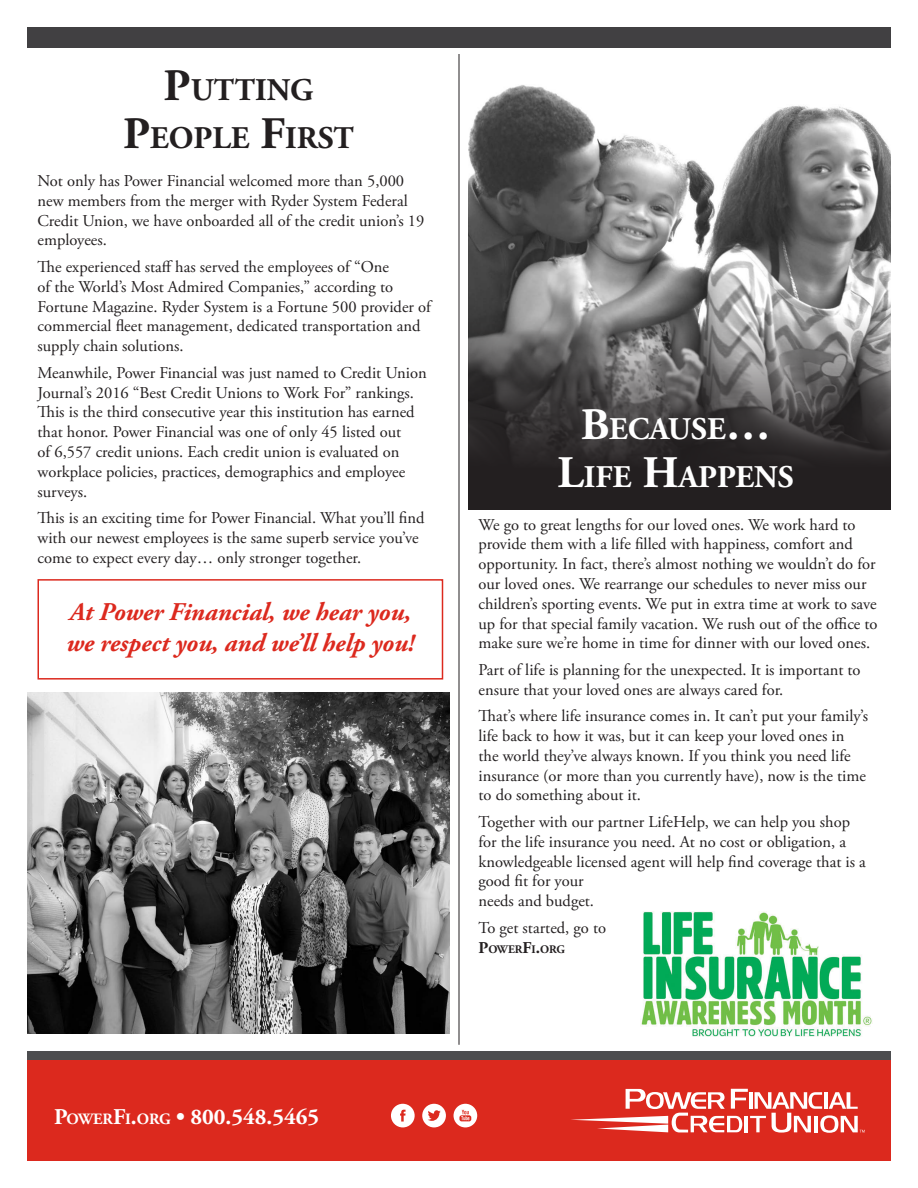
<style>
.page{position:relative;width:918px;height:1188px;background:#fff}
.page>*{position:absolute;margin:0;border:0;box-sizing:border-box;transform-origin:0 0}
.t1{font:700 31.5px/47.7px "Adobe Garamond Pro";color:#fff;text-align:center}
.t2{font:700 31.5px/47.7px "Adobe Garamond Pro";color:#231f20;text-align:center}
.t3{font:italic 700 25.5px/30.6px "Adobe Garamond Pro";color:#dc291e}
.t4{font:700 22.5px "Adobe Garamond Pro";color:#fff}
.t5{font:16.5px/19.8px "Adobe Garamond Pro";color:#231f20}
.t6{font:700 11.55px "Adobe Garamond Pro";color:#231f20}
.s1{font-size:45px}
.s2{font-size:16.5px}
.s3{font-size:15.75px}
.s4{font-style:inherit}
</style>
<div class="page">
<div style="left:27px;top:1052px;width:864px;height:10px;background:#4d4d4f"></div>
<div style="left:27px;top:1061px;width:864px;height:100px;background:#dc291e"></div>
<div style="left:27px;top:27px;width:864px;height:21px;background:#414042"></div>
<svg style="left:571px;top:1089px;width:294px;height:44px"></svg>
<div style="left:468px;top:143px;width:423px;height:367px;background:#231f20"></div>
<img style="left:468px;top:85px;width:423px;height:376px">
<img style="left:27px;top:692px;width:423px;height:342px">
<img style="left:641px;top:911px;width:232px;height:125px">
<hr style="left:459px;top:54px;width:1px;height:991px;background:#231f20">
<svg style="left:391px;top:1104px;width:24px;height:23px"></svg>
<svg style="left:422px;top:1104px;width:24px;height:23px"></svg>
<svg style="left:454px;top:1104px;width:23px;height:23px"></svg>
<div style="left:38px;top:579px;width:405px;height:101px;border:2px solid #dc291e"></div>
<h1 class="t2" style="left:123px;top:67px;width:232px"><span class="s1">P</span>UTTING<br><span class="s1">P</span>EOPLE <span class="s1">F</span>IRST</h1>
<p class="t5" style="left:38px;top:172px;width:388px">Not only has Power Financial welcomed more than 5,000 new members from the merger with Ryder System Federal Credit Union, we have onboarded all of the credit union’s 19 employees.</p>
<p class="t5" style="left:38px;top:257px;width:397px">The experienced staff has served the employees of “One<br>of the World’s Most Admired Companies,” according to Fortune Magazine. Ryder System is a Fortune 500 provider of commercial fleet management, dedicated transportation and supply chain solutions.</p>
<p class="t5" style="left:38px;top:363px;width:391px">Meanwhile, Power Financial was just named to Credit Union Journal’s 2016 “Best Credit Unions to Work For” rankings.<br>This is the third consecutive year this institution has earned that honor. Power Financial was one of only 45 listed out<br>of 6,557 credit unions. Each credit union is evaluated on workplace policies, practices, demographics and employee surveys.</p>
<p class="t5" style="left:38px;top:509px;width:389px">This is an exciting time for Power Financial. What you’ll find with our newest employees is the same superb service you’ve come to expect every day… only stronger together.</p>
<h2 class="t3" style="left:66px;top:597px;width:350px">At Power Financial, we hear you, we respect you, and we’ll help you!</h2>
<h1 class="t1" style="left:558px;top:406px;width:238px"><span class="s1">B</span>ECAUSE<span class="s1">…<br>L</span>IFE <span class="s1">H</span>APPENS</h1>
<p class="t5" style="left:478px;top:515px;width:401px">We go to great lengths for our loved ones. We work hard to provide them with a life filled with happiness, comfort and opportunity. In fact, there’s almost nothing we wouldn’t do for our loved ones. We rearrange our schedules to never miss our children’s sporting events. We put in extra time at work to save up for that special family vacation. We rush out of the office to make sure we’re home in time for dinner with our loved ones.</p>
<p class="t5" style="left:478px;top:660px;width:384px">Part of life is planning for the unexpected. It is important to ensure that your loved ones are always cared for.</p>
<p class="t5" style="left:478px;top:707px;width:391px">That’s where life insurance comes in. It can’t put your family’s life back to how it was, but it can keep your loved ones in the world they’ve always known. If you think you need life insurance (or more than you currently have), now is the time to do something about it.</p>
<p class="t5" style="left:478px;top:812px;width:389px">Together with our partner LifeHelp, we can help you shop for the life insurance you need. At no cost or obligation, a knowledgeable licensed agent will help find coverage that is a good fit for your<br>needs and budget.</p>
<p class="t5" style="left:478px;top:918px;width:129px">To get started, go to</p>
<p class="t6" style="left:478px;top:942px;width:88px"><span class="s2">P</span>OWER<span class="s2">F</span>I<span class="s2">.</span>ORG</p>
<h3 class="t4" style="left:54px;top:1104px;width:267px">P<span class="s3">OWER</span>F<span class="s3">I</span><span class="s4">.</span><span class="s3">ORG</span> • 800.548.5465</h3>
</div>
